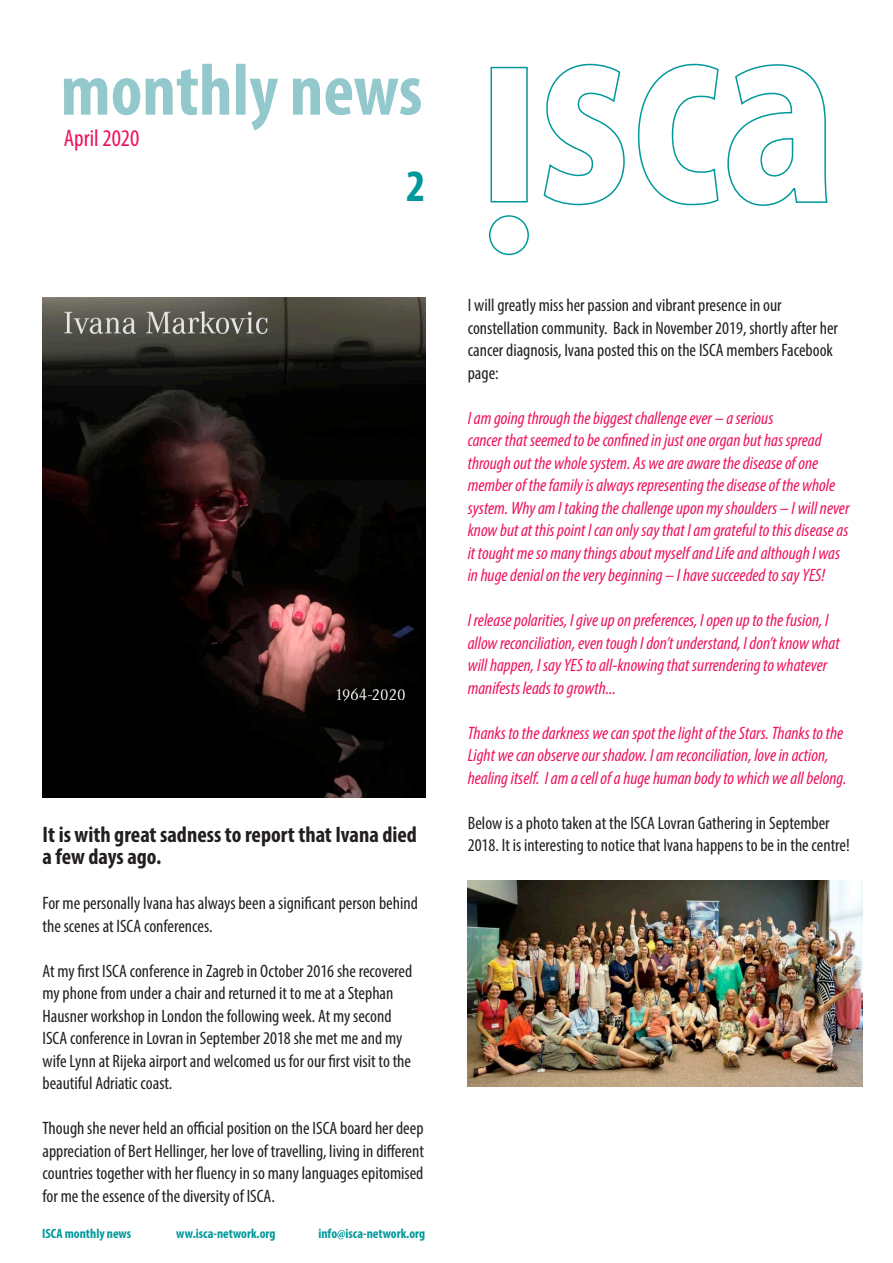
<style>
.page{position:relative;width:893px;height:1263px;background:#fff}
.page>*{position:absolute;margin:0;border:0;box-sizing:border-box;transform-origin:0 0}
.t1{font:700 condensed 45px "Myriad Pro";color:#00989b}
.t2{font:condensed 24px "Myriad Pro";color:#ed145b}
.t3{font:700 condensed 22.5px/22.5px "Myriad Pro";color:#231f20}
.t4{font:condensed 18px/22.5px "Myriad Pro";color:#231f20}
.t5{font:italic condensed 18px/22.5px "Myriad Pro";color:#ed145b}
.t6{font:700 condensed 13.5px "Myriad Pro";color:#00989b}
</style>
<div class="page">
<div style="left:491px;top:67px;width:37px;height:135px;background:#fff;border:2px solid #00989b"></div>
<svg style="left:543px;top:63px;width:82px;height:143px"></svg>
<svg style="left:637px;top:63px;width:82px;height:143px"></svg>
<svg style="left:727px;top:64px;width:101px;height:142px"></svg>
<div style="left:489px;top:215px;width:40px;height:40px;border:2px solid #00989b;border-radius:50%"></div>
<svg style="left:64px;top:64px;width:357px;height:66px"></svg>
<img style="left:43px;top:298px;width:382px;height:499px">
<img style="left:468px;top:881px;width:394px;height:205px">
<h2 class="t2" style="left:64px;top:123px;width:77px">April 2020</h2>
<h1 class="t1" style="left:406px;top:158px;width:21px">2</h1>
<p class="t3" style="left:43px;top:823px;width:376px">It is with great sadness to report that Ivana died a few days ago.</p>
<p class="t4" style="left:43px;top:892px;width:377px">For me personally Ivana has always been a significant person behind the scenes at ISCA conferences.</p>
<p class="t4" style="left:43px;top:959px;width:371px">At my first ISCA conference in Zagreb in October 2016 she recovered my phone from under a chair and returned it to me at a Stephan Hausner workshop in London the following week. At my second ISCA conference in Lovran in September 2018 she met me and my wife Lynn at Rijeka airport and welcomed us for our first visit to the beautiful Adriatic coast.</p>
<p class="t4" style="left:43px;top:1117px;width:383px;text-align:justify">Though she never held an official position on the ISCA board her deep appreciation of Bert Hellinger, her love of travelling, living in different countries together with her fluency in so many languages epitomised for me the essence of the diversity of ISCA.</p>
<p class="t6" style="left:42px;top:1225px;width:90px">ISCA monthly news</p>
<p class="t6" style="left:176px;top:1225px;width:101px">ww.isca-network.org</p>
<p class="t6" style="left:318px;top:1225px;width:108px">info@isca-network.org</p>
<p class="t4" style="left:468px;top:294px;width:372px">I will greatly miss her passion and vibrant presence in our constellation community. Back in November 2019, shortly after her cancer diagnosis, Ivana posted this on the ISCA members Facebook page:</p>
<p class="t5" style="left:468px;top:406px;width:383px">I am going through the biggest challenge ever – a serious<br>cancer that seemed to be confined in just one organ but has spread through out the whole system. As we are aware the disease of one member of the family is always representing the disease of the whole system. Why am I taking the challenge upon my shoulders – I will never know but at this point I can only say that I am grateful to this disease as it tought me so many things about myself and Life and although I was in huge denial on the very beginning – I have succeeded to say YES!</p>
<p class="t5" style="left:468px;top:609px;width:374px">I release polarities, I give up on preferences, I open up to the fusion, I allow reconciliation, even tough I don’t understand, I don’t know what will happen, I say YES to all-knowing that surrendering to whatever manifests leads to growth...</p>
<p class="t5" style="left:468px;top:721px;width:380px">Thanks to the darkness we can spot the light of the Stars. Thanks to the<br>Light we can observe our shadow. I am reconciliation, love in action, healing itself. I am a cell of a huge human body to which we all belong.</p>
<p class="t4" style="left:468px;top:811px;width:383px">Below is a photo taken at the ISCA Lovran Gathering in September<br>2018. It is interesting to notice that Ivana happens to be in the centre!</p>
</div>
